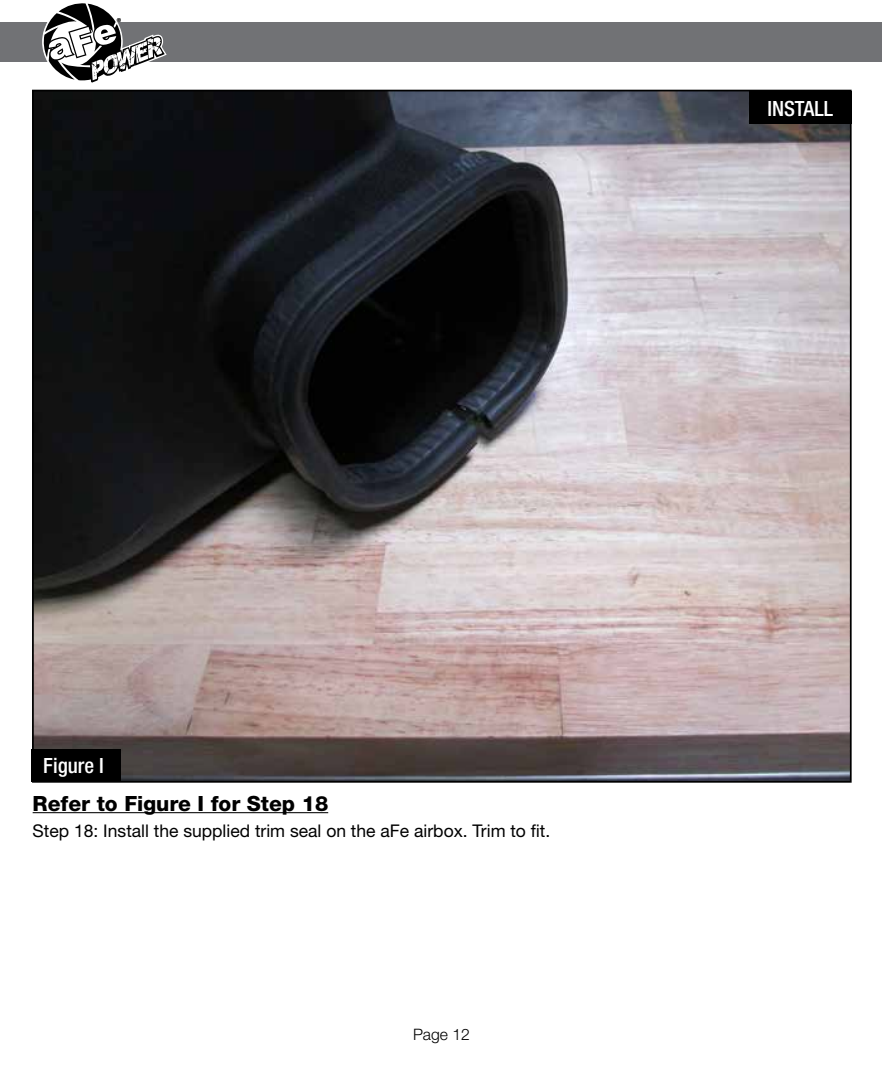
<style>
.page{position:relative;width:882px;height:1071px;background:#fff}
.page>*{position:absolute;margin:0;border:0;box-sizing:border-box;transform-origin:0 0}
.t1{font:800 21px "Helvetica Neue";color:#000}
.t2{font:500 condensed 21px "Helvetica Neue";color:#fff}
.t3{font:17.5px "Helvetica Neue";color:#000}
.t4{font:300 15.75px "Helvetica Neue";color:#000}
.t5{font:8.75px "Myriad";color:#000}
</style>
<div class="page">
<img style="left:35px;top:93px;width:814px;height:687px">
<div style="left:32px;top:749px;width:89px;height:32px;background:#000"></div>
<div style="left:749px;top:91px;width:103px;height:33px;background:#000"></div>
<hr style="left:33px;top:812px;width:295px;height:1px;background:#000">
<div style="left:0;top:23px;width:882px;height:39px;background:#717275"></div>
<svg style="left:43px;top:3px;width:124px;height:80px"></svg>
<p class="t5" style="left:117px;top:17px;width:6px">®</p>
<p class="t2" style="left:767px;top:96px;width:67px">INSTALL</p>
<p class="t2" style="left:43px;top:753px;width:62px">Figure I</p>
<p class="t1" style="left:33px;top:791px;width:297px">Refer to Figure I for Step 18</p>
<p class="t3" style="left:33px;top:820px;width:519px">Step 18: Install the supplied trim seal on the aFe airbox. Trim to fit.</p>
<p class="t4" style="left:413px;top:1024px;width:58px">Page 12</p>
</div>
